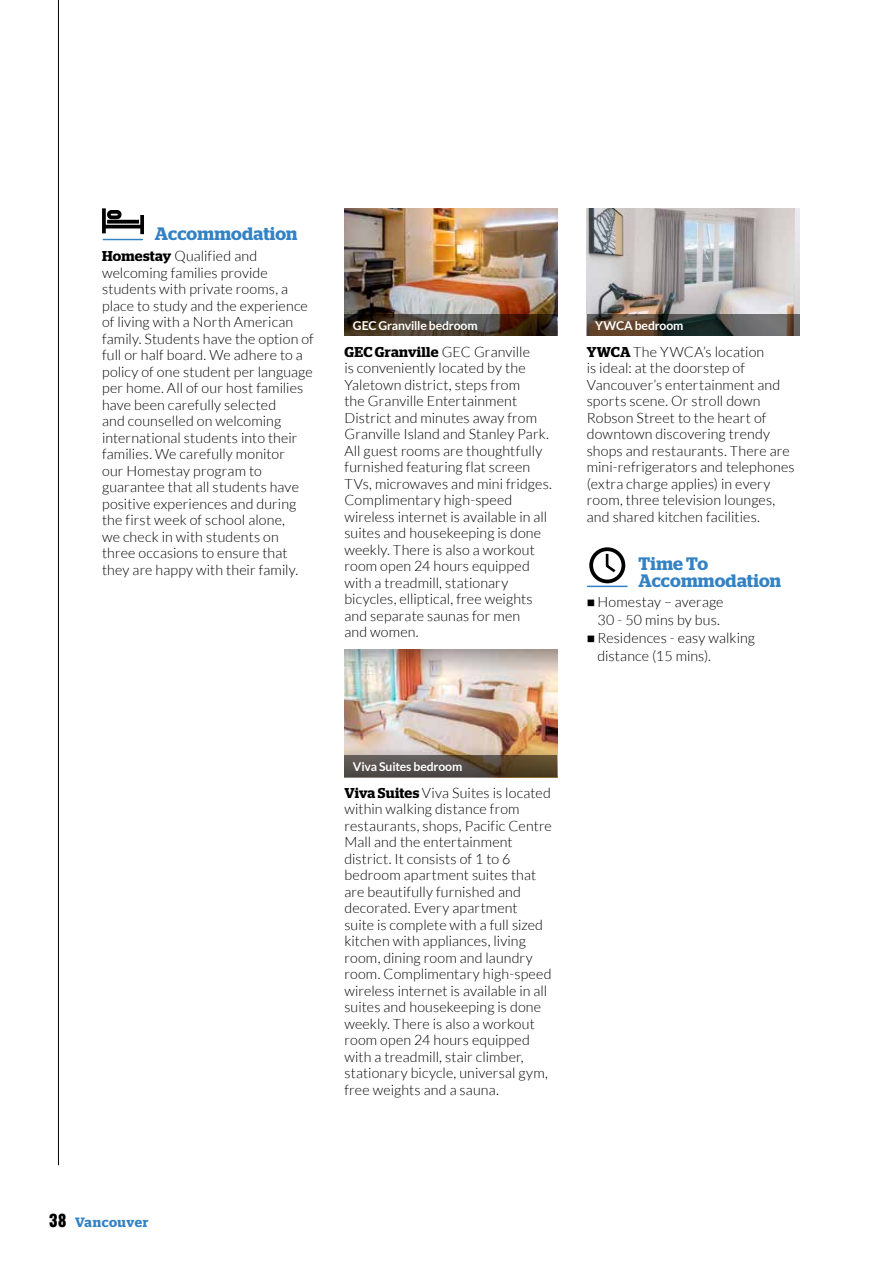
<style>
.page{position:relative;width:893px;height:1263px;background:#fff}
.page>*{position:absolute;margin:0;border:0;box-sizing:border-box;transform-origin:0 0}
.t1{font:600 18px/16.5px "Stag";letter-spacing:.01em;color:#3382c4}
.t2{font:300 14.25px/16.5px "Lato";letter-spacing:.01em;color:#000}
.t3{font:600 14.25px "Stag";letter-spacing:.02em;color:#000}
.t4{font:600 13.5px "Stag";letter-spacing:.04em;color:#3382c4}
.t5{font:700 12.15px "Lato";letter-spacing:-.01em;color:#fff}
.s1{font-family:"Stag";font-weight:600}
.s2{font-family:"Lato";font-weight:300}
.s3{font-family:"Oswald";font-weight:800;font-size:16.2px;color:#000}
</style>
<div class="page">
<hr style="left:58px;top:0;width:1px;height:1165px;background:#000">
<hr style="left:103px;top:239px;width:39px;height:1px;background:#3382c4">
<svg style="left:102px;top:230px;width:4px;height:3px"></svg>
<svg style="left:140px;top:230px;width:4px;height:4px"></svg>
<svg style="left:102px;top:208px;width:42px;height:22px"></svg>
<img style="left:344px;top:208px;width:213px;height:107px">
<svg style="left:344px;top:315px;width:213px;height:21px;background:#43362a"></svg>
<img style="left:344px;top:649px;width:213px;height:107px">
<svg style="left:344px;top:756px;width:213px;height:21px;background:#554b40"></svg>
<img style="left:587px;top:208px;width:212px;height:107px">
<svg style="left:587px;top:315px;width:212px;height:21px;background:#4e4940"></svg>
<hr style="left:588px;top:586px;width:39px;height:1px;background:#3382c4">
<svg style="left:605px;top:552px;width:13px;height:21px"></svg>
<div style="left:589px;top:547px;width:36px;height:36px;border:4px solid #000;border-radius:50%"></div>
<p class="t1" style="left:155px;top:226px;width:144px">Accommodation</p>
<p class="t2" style="left:102px;top:248px;width:213px"><span class="s1">Homestay</span> Qualified and welcoming families provide students with private rooms, a place to study and the experience of living with a North American family. Students have the option of full or half board. We adhere to a policy of one student per language per home. All of our host families have been carefully selected<br>and counselled on welcoming international students into their families. We carefully monitor<br>our Homestay program to guarantee that all students have positive experiences and during the first week of school alone,<br>we check in with students on three occasions to ensure that they are happy with their family.</p>
<p class="t5" style="left:353px;top:319px;width:126px">GEC Granville bedroom</p>
<p class="t3" style="left:344px;top:343px;width:187px">GEC Granville <span class="s2">GEC Granville</span></p>
<p class="t2" style="left:344px;top:360px;width:209px">is conveniently located by the<br>Yaletown district, steps from<br>the Granville Entertainment<br>District and minutes away from<br>Granville Island and Stanley Park.<br>All guest rooms are thoughtfully furnished featuring flat screen<br>TVs, microwaves and mini fridges.<br>Complimentary high-speed wireless internet is available in all suites and housekeeping is done weekly. There is also a workout room open 24 hours equipped with a treadmill, stationary bicycles, elliptical, free weights and separate saunas for men<br>and women.</p>
<p class="t5" style="left:595px;top:319px;width:90px">YWCA bedroom</p>
<p class="t2" style="left:587px;top:343px;width:209px"><span class="s1">YWCA</span> The YWCA’s location<br>is ideal: at the doorstep of<br>Vancouver’s entertainment and sports scene. Or stroll down<br>Robson Street to the heart of downtown discovering trendy shops and restaurants. There are mini-refrigerators and telephones (extra charge applies) in every room, three television lounges, and shared kitchen facilities.</p>
<p class="t1" style="left:638px;top:555px;width:144px">Time To<br>Accommodation</p>
<p class="t2" style="left:587px;top:593px;width:138px;line-height:18px;text-align:center">■ Homestay – average<br>30 - 50 mins by bus.</p>
<p class="t2" style="left:597px;top:629px;width:159px;line-height:18px;text-indent:-11px">■ Residences - easy walking distance (15 mins).</p>
<p class="t5" style="left:353px;top:760px;width:111px">Viva Suites bedroom</p>
<p class="t2" style="left:344px;top:784px;width:209px"><span class="s1">Viva Suites</span> Viva Suites is located within walking distance from restaurants, shops, Pacific Centre<br>Mall and the entertainment district. It consists of 1 to 6 bedroom apartment suites that are beautifully furnished and decorated. Every apartment<br>suite is complete with a full sized kitchen with appliances, living room, dining room and laundry room. Complimentary high-speed wireless internet is available in all suites and housekeeping is done weekly. There is also a workout room open 24 hours equipped with a treadmill, stair climber, stationary bicycle, universal gym, free weights and a sauna.</p>
<p class="t4" style="left:49px;top:1214px;width:101px"><span class="s3">38</span> Vancouver</p>
</div>
